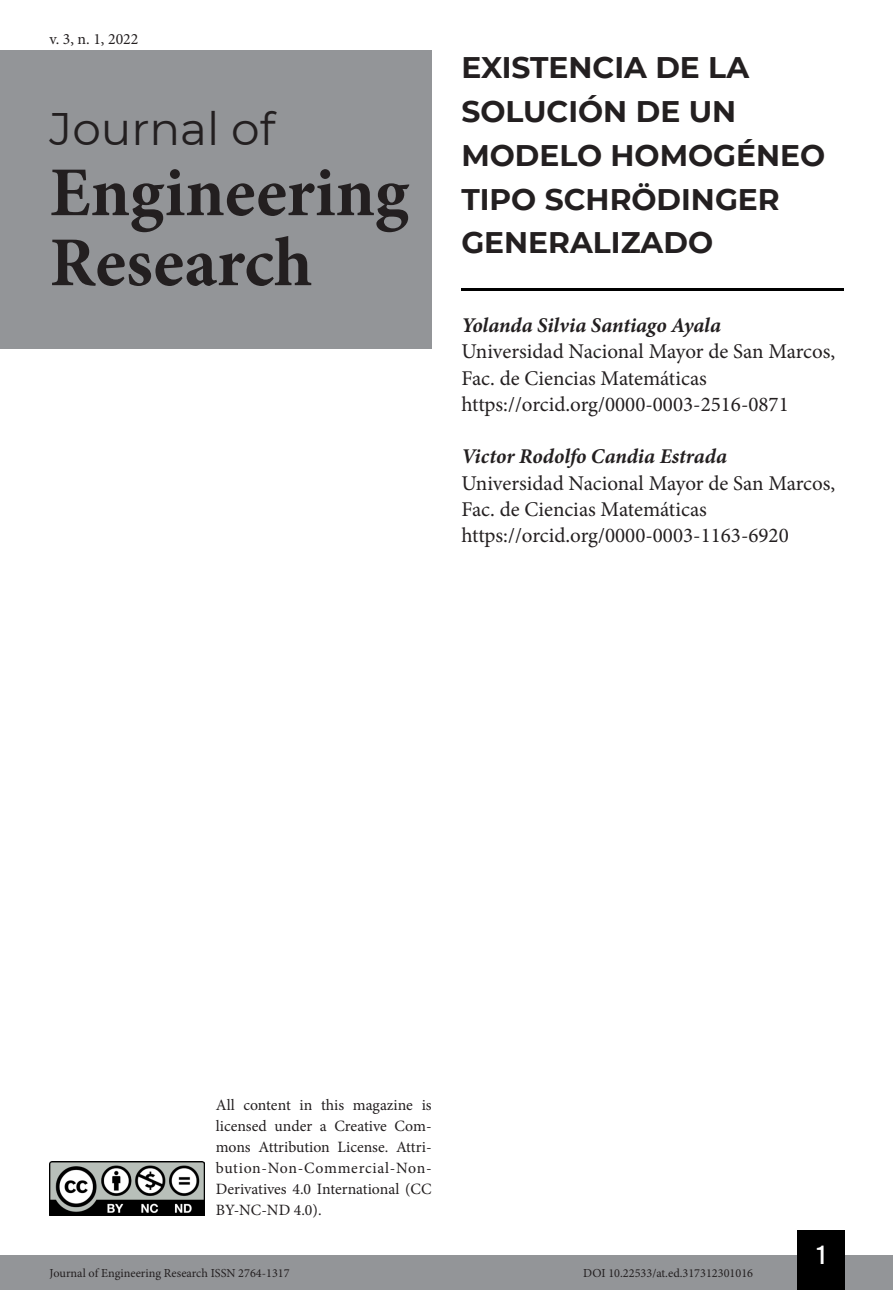
<style>
.page{position:relative;width:893px;height:1290px;background:#fff}
.page>*{position:absolute;margin:0;border:0;box-sizing:border-box;transform-origin:0 0}
.t1{font:700 70px/70px "Minion Pro";color:#231f20}
.t2{font:45.5px "Montserrat";color:#231f20}
.Título_Artigo{font:700 29.75px/43.8px "Montserrat";color:#231f20}
.t3{font:26.25px "Bebas Kai";color:#fff}
.Infos_autor{font:21px/26.2px "Minion Pro";color:#231f20}
.NOME_AUTOR{font:italic 700 21px "Minion Pro";letter-spacing:-.005em;color:#231f20}
.t4{font:15.75px/21px "Minion Pro";color:#231f20;text-align:justify}
.t5{font:12.25px "Minion Pro";color:#231f20}
</style>
<div class="page">
<div style="left:0;top:1255px;width:893px;height:35px;background:#939598"></div>
<div style="left:797px;top:1230px;width:48px;height:60px;background:#000"></div>
<img style="left:50px;top:1161px;width:154px;height:54px">
<div style="left:0;top:50px;width:432px;height:298px;background:#939598"></div>
<hr style="left:461px;top:288px;width:382px;height:2px;background:#000">
<p class="t4" style="left:50px;top:28px;width:90px">v. 3, n. 1, 2022</p>
<h2 class="t2" style="left:50px;top:98px;width:227px">Journal of</h2>
<h1 class="t1" style="left:50px;top:157px;width:361px">Engineering<br>Research</h1>
<p class="Título_Artigo" style="left:461px;top:44px;width:365px">EXISTENCIA DE LA<br>SOLUCIÓN DE UN<br>MODELO HOMOGÉNEO<br>TIPO SCHRÖDINGER<br>GENERALIZADO</p>
<p class="NOME_AUTOR" style="left:461px;top:310px;width:261px">Yolanda Silvia Santiago Ayala</p>
<p class="Infos_autor" style="left:461px;top:339px;width:375px">Universidad Nacional Mayor de San Marcos,<br>Fac. de Ciencias Matemáticas</p>
<p class="Infos_autor" style="left:461px;top:391px;width:329px">https://orcid.org/0000-0003-2516-0871</p>
<p class="NOME_AUTOR" style="left:461px;top:442px;width:267px">Victor Rodolfo Candia Estrada</p>
<p class="Infos_autor" style="left:461px;top:470px;width:375px">Universidad Nacional Mayor de San Marcos,<br>Fac. de Ciencias Matemáticas</p>
<p class="Infos_autor" style="left:461px;top:522px;width:329px">https://orcid.org/0000-0003-1163-6920</p>
<p class="t4" style="left:216px;top:1095px;width:217px">All content in this magazine is licensed under a Creative Com&shy;mons Attribution License. Attri&shy;bution-Non-Commercial-Non-Derivatives 4.0 International (CC BY-NC-ND 4.0).</p>
<p class="t3" style="left:817px;top:1241px;width:10px">1</p>
<p class="t5" style="left:50px;top:1265px;width:242px">Journal of Engineering Research ISSN 2764-1317</p>
<p class="t5" style="left:583px;top:1265px;width:171px">DOI 10.22533/at.ed.317312301016</p>
</div>
